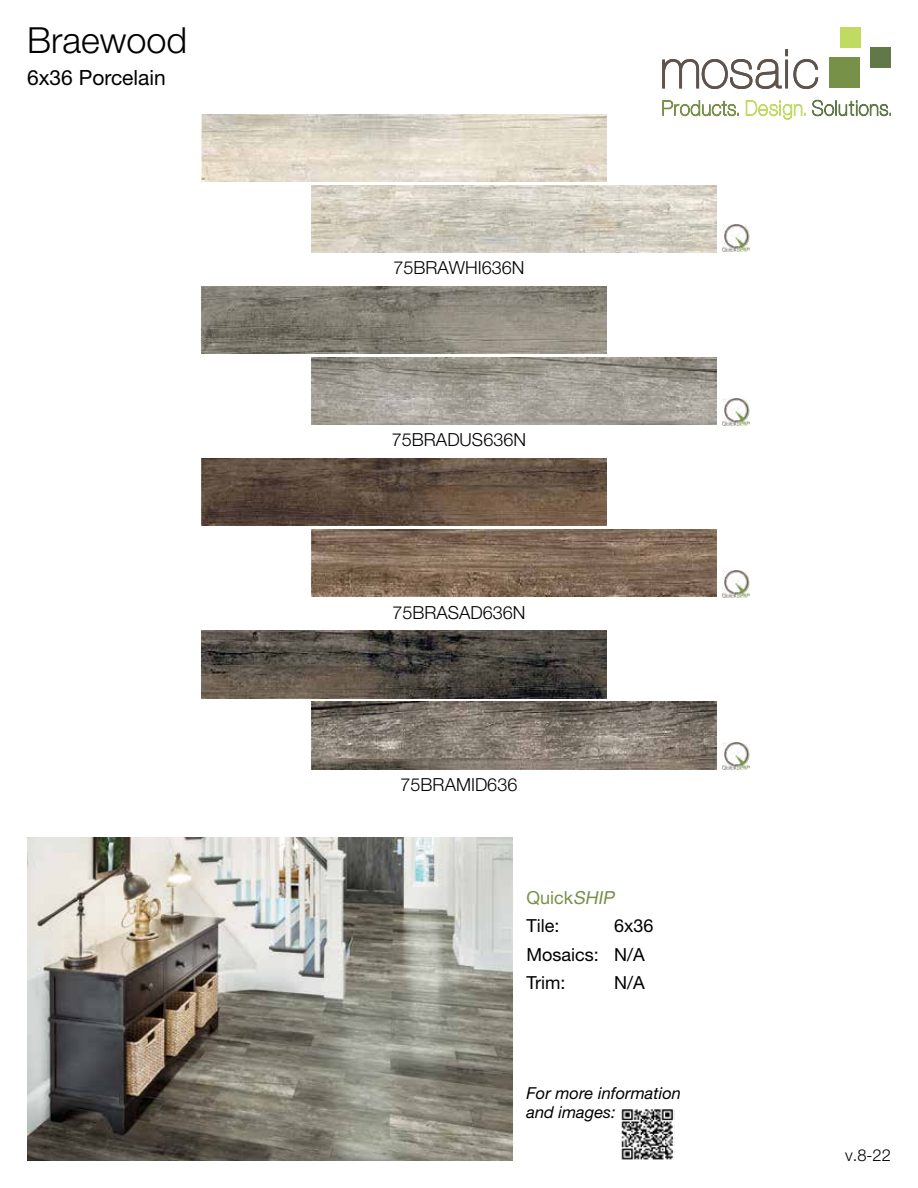
<style>
.page{position:relative;width:918px;height:1188px;background:#fff}
.page>*{position:absolute;margin:0;border:0;box-sizing:border-box;transform-origin:0 0}
.t1{font:300 36px "Helvetica Neue LT Pro";color:#000}
.t2{font:21px "Helvetica Neue LT Std";color:#000}
.t3{font:300 18px "Helvetica Neue LT Pro";color:#000}
.t4{font:18px/28.3px "Helvetica Neue LT Std";color:#000}
.t5{font:18px/28.3px "Helvetica Neue LT Std";color:#779148}
.t6{font:italic 16.5px/19.8px "Helvetica Neue LT Std";color:#000}
.t7{font:300 16.5px "Helvetica Neue LT Pro";color:#000}
.s1{font-style:italic}
.s2{color:#000}
</style>
<div class="page">
<div style="left:830px;top:58px;width:30px;height:30px;background:#779148"></div>
<div style="left:840px;top:27px;width:20px;height:20px;background:#c1da61"></div>
<div style="left:870px;top:47px;width:21px;height:21px;background:#617949"></div>
<svg style="left:662px;top:49px;width:157px;height:40px"></svg>
<svg style="left:662px;top:100px;width:77px;height:17px"></svg>
<svg style="left:745px;top:99px;width:146px;height:21px"></svg>
<img style="left:621px;top:1109px;width:54px;height:51px">
<img style="left:27px;top:837px;width:486px;height:324px">
<img style="left:722px;top:225px;width:27px;height:27px">
<img style="left:722px;top:398px;width:27px;height:27px">
<img style="left:202px;top:114px;width:405px;height:68px">
<img style="left:311px;top:185px;width:405px;height:68px">
<img style="left:202px;top:286px;width:405px;height:68px">
<img style="left:311px;top:357px;width:405px;height:68px">
<img style="left:202px;top:458px;width:405px;height:68px">
<img style="left:311px;top:529px;width:405px;height:68px">
<img style="left:202px;top:631px;width:405px;height:67px">
<img style="left:311px;top:702px;width:405px;height:67px">
<img style="left:722px;top:570px;width:27px;height:27px">
<img style="left:722px;top:742px;width:27px;height:27px">
<h1 class="t1" style="left:27px;top:18px;width:162px">Braewood</h1>
<p class="t2" style="left:27px;top:65px;width:140px">6x36 Porcelain</p>
<p class="t3" style="left:394px;top:257px;width:132px">75BRAWHI636N</p>
<p class="t3" style="left:392px;top:429px;width:136px">75BRADUS636N</p>
<p class="t3" style="left:392px;top:601px;width:135px">75BRASAD636N</p>
<p class="t3" style="left:401px;top:773px;width:118px">75BRAMID636</p>
<p class="t5" style="left:526px;top:883px;width:93px">Quick<span class="s1">SHIP<br></span><span class="s2">Tile:</span></p>
<p class="t4" style="left:526px;top:911px;width:129px;text-indent:88px">6x36<br>Mosaics: N/A<br>Trim:</p>
<p class="t4" style="left:614px;top:968px;width:32px">N/A</p>
<p class="t6" style="left:526px;top:1083px;width:156px">For more information and images:</p>
<p class="t7" style="left:845px;top:1145px;width:47px">v.8-22</p>
</div>
